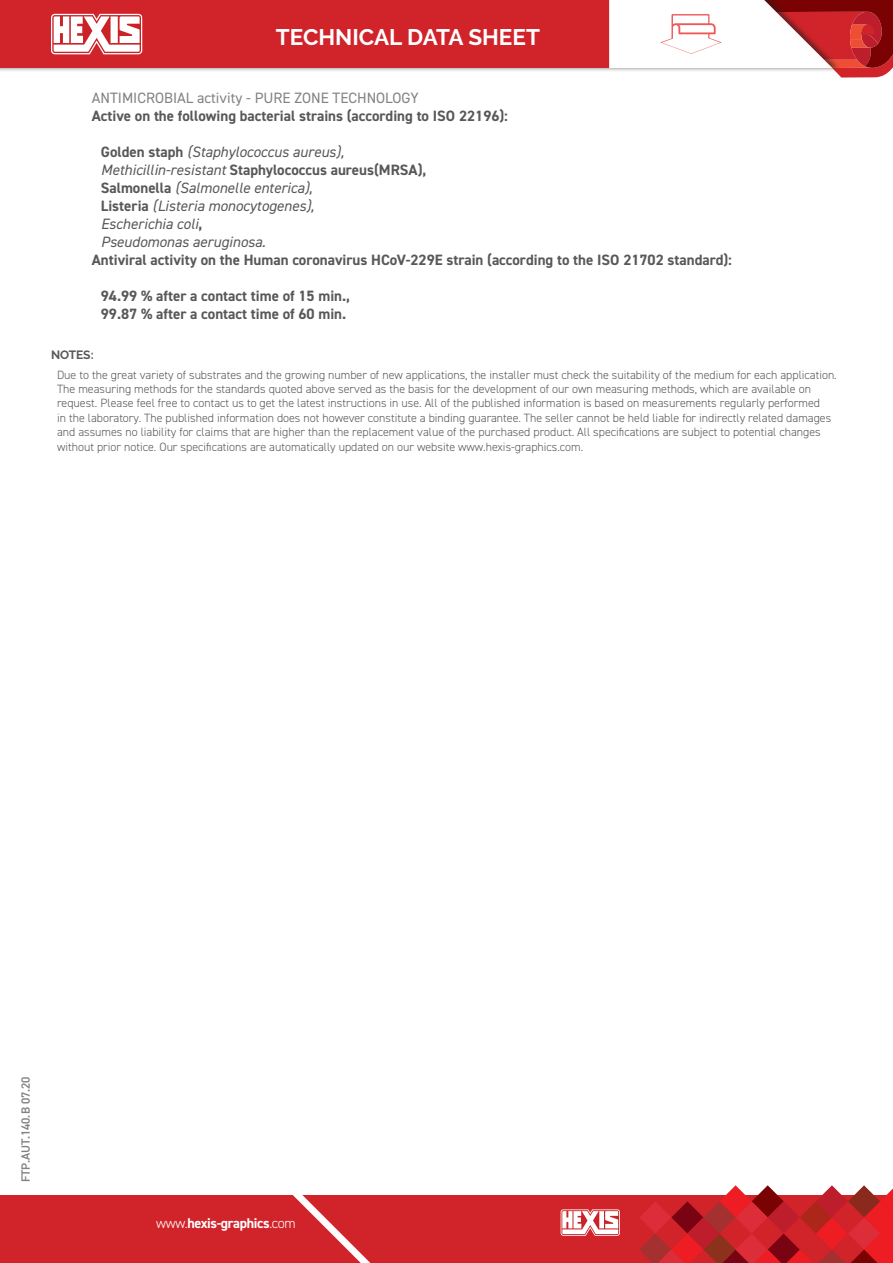
<style>
.page{position:relative;width:893px;height:1263px;background:#fff}
.page>*{position:absolute;margin:0;border:0;box-sizing:border-box;transform-origin:0 0}
.t1{font:700 22.5px "Raleway";color:#fff}
.t2{font:700 15px/18px "DIN2014";color:#57585a}
.t3{font:italic 15px/18px "DIN2014";color:#57585a}
.t4{font:15px "DIN2014";color:#808285}
.t5{font:700 14.1px "DIN2014";letter-spacing:-.025em;color:#fff}
.t6{font:300 12px/14.4px "DIN2014";color:#57585a}
.t7{font:600 12px "DIN2014";color:#808285}
.t8{font:700 12px "Raleway";letter-spacing:-.01em;color:#57585a}
.s1{font-weight:700;font-style:normal}
.s2{font-weight:300}
</style>
<div class="page">
<div style="left:0;top:0;width:841px;height:73px;background:#231f20;opacity:.6"></div>
<div style="left:0;top:0;width:609px;height:68px;background:#d1232a"></div>
<div style="left:0;top:1195px;width:893px;height:68px;background:#d1232a"></div>
<svg style="left:293px;top:1195px;width:78px;height:68px"></svg>
<svg style="left:51px;top:14px;width:95px;height:40px"></svg>
<svg style="left:561px;top:1209px;width:59px;height:27px;background:#edb6b8"></svg>
<svg style="left:639px;top:1185px;width:254px;height:78px"></svg>
<svg style="left:609px;top:0;width:284px;height:78px"></svg>
<h1 class="t1" style="left:276px;top:24px;width:265px">TECHNICAL DATA SHEET</h1>
<p class="t4" style="left:92px;top:88px;width:328px">ANTIMICROBIAL activity - PURE ZONE TECHNOLOGY</p>
<p class="t2" style="left:92px;top:106px;width:418px">Active on the following bacterial strains (according to ISO 22196):</p>
<p class="t3" style="left:101px;top:142px;width:327px"><span class="s1">Golden staph</span> (Staphylococcus aureus), Methicillin-resistant <span class="s1">Staphylococcus aureus(MRSA), Salmonella</span> (Salmonelle enterica),<br><span class="s1">Listeria</span> (Listeria monocytogenes),<br>Escherichia coli<span class="s1">,<br></span>Pseudomonas aeruginosa.</p>
<p class="t2" style="left:92px;top:250px;width:642px">Antiviral activity on the Human coronavirus HCoV-229E strain (according to the ISO 21702 standard):</p>
<p class="t2" style="left:101px;top:286px;width:251px">94.99 % after a contact time of 15 min.,<br>99.87 % after a contact time of 60 min.</p>
<p class="t8" style="left:51px;top:348px;width:44px">NOTES:</p>
<p class="t6" style="left:57px;top:367px;width:781px">Due to the great variety of substrates and the growing number of new applications, the installer must check the suitability of the medium for each application.<br>The measuring methods for the standards quoted above served as the basis for the development of our own measuring methods, which are available on request. Please feel free to contact us to get the latest instructions in use. All of the published information is based on measurements regularly performed<br>in the laboratory. The published information does not however constitute a binding guarantee. The seller cannot be held liable for indirectly related damages and assumes no liability for claims that are higher than the replacement value of the purchased product. All specifications are subject to potential changes without prior notice. Our specifications are automatically updated on our website www.hexis-graphics.com.</p>
<p class="t7" style="left:18px;top:1182px;width:107px;rotate:-90deg">FTP.AUT.140.B 07.20</p>
<p class="t5" style="left:156px;top:1214px;width:141px"><span class="s2">www.</span>hexis-graphics<span class="s2">.com</span></p>
</div>
